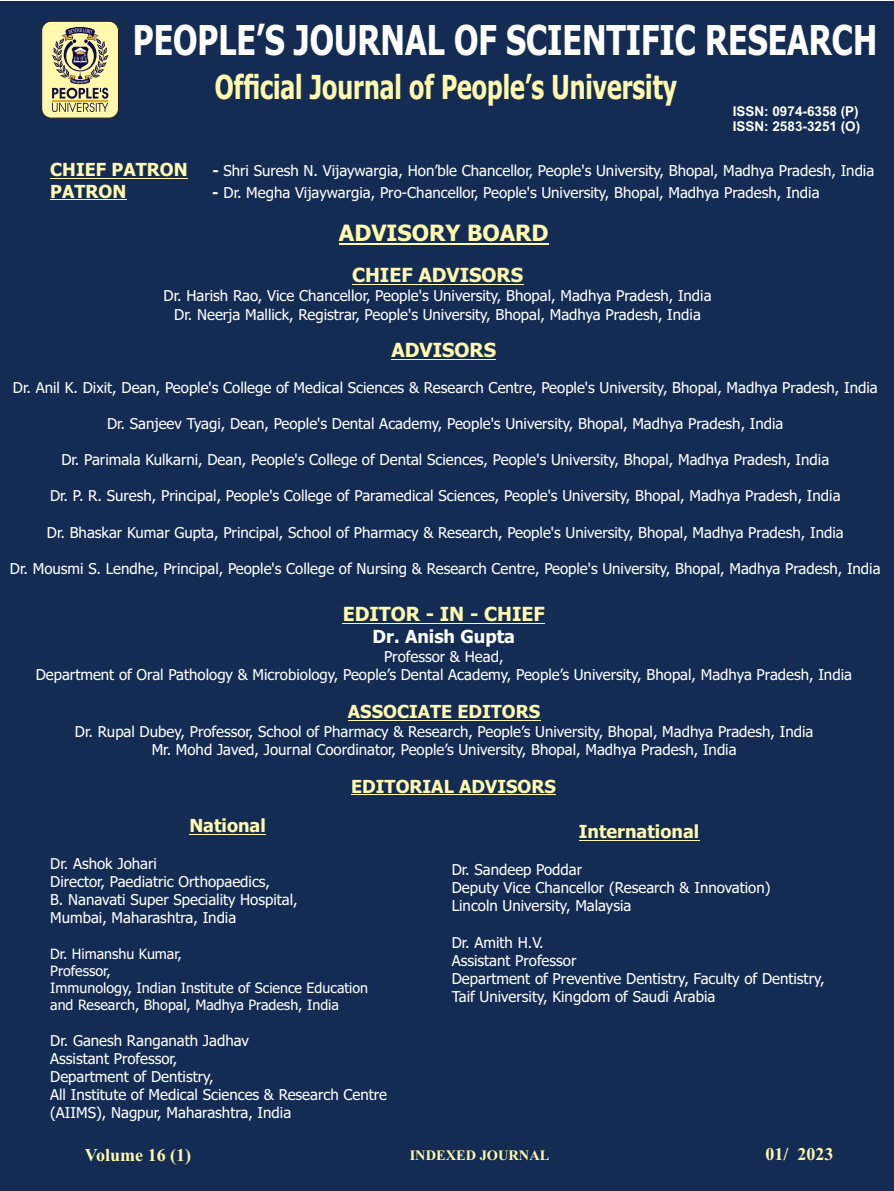
<style>
.page{position:relative;width:894px;height:1191px;background:#fff}
.page>*{position:absolute;margin:0;border:0;box-sizing:border-box;transform-origin:0 0}
.t1{font:700 41.25px "Tahoma";color:#fff;scale:.77 1}
.t2{font:700 33.15px "Tahoma";color:#fff9ae;scale:.74 1}
.t3{font:700 22.5px "Tahoma";color:#fff9ae}
.t4{font:700 19.5px "Tahoma";color:#fff9ae}
.t5{font:700 18px "Tahoma";color:#fff9ae}
.t6{font:700 18px "Times New Roman";color:#fff9ae}
.t7{font:700 18px "Tahoma";color:#fff}
.t8{font:15px/18.1px "Tahoma";color:#fff}
.t9{font:700 14.4px "Times New Roman";color:#fff9ae}
.t10{font:14.25px/17.2px "Tahoma";color:#fff}
.t11{font:700 13.5px/15.1px "Arial";color:#fff}
.s1{font-weight:700}
</style>
<div class="page">
<div style="left:0;top:1px;width:893px;height:1190px;background:#142c53"></div>
<hr style="left:50px;top:178px;width:137px;height:1px;background:#fff9ae">
<hr style="left:50px;top:199px;width:76px;height:1px;background:#fff9ae">
<hr style="left:348px;top:720px;width:192px;height:1px;background:#fff9ae">
<hr style="left:342px;top:622px;width:203px;height:1px;background:#fff9ae">
<hr style="left:351px;top:794px;width:204px;height:1px;background:#fff9ae">
<hr style="left:189px;top:833px;width:77px;height:1px;background:#fff9ae">
<hr style="left:578px;top:840px;width:121px;height:1px;background:#fff9ae">
<div style="left:41px;top:21px;width:78px;height:97px;background:#fff9ae;border:1px solid #231f20;border-radius:9px"></div>
<svg style="left:52px;top:27px;width:56px;height:85px"></svg>
<hr style="left:52px;top:100px;width:55px;height:2px;background:#e0ab26">
<hr style="left:352px;top:284px;width:171px;height:1px;background:#fff9ae">
<hr style="left:339px;top:243px;width:209px;height:1px;background:#fff9ae">
<hr style="left:391px;top:359px;width:105px;height:1px;background:#fff9ae">
<h1 class="t1" style="left:133px;top:24px;width:967px">PEOPLE’S JOURNAL OF SCIENTIFIC RESEARCH</h1>
<h2 class="t2" style="left:215px;top:74px;width:626px">Official Journal of People’s University</h2>
<p class="t11" style="left:732px;top:104px;width:129px">ISSN: 0974-6358 (P)<br>ISSN: 2583-3251 (O)</p>
<p class="t5" style="left:50px;top:162px;width:139px">CHIEF PATRON</p>
<p class="t8" style="left:212px;top:163px;width:663px"><span class="s1">-</span> Shri Suresh N. Vijaywargia, Hon’ble Chancellor, People's University, Bhopal, Madhya Pradesh, India</p>
<p class="t5" style="left:50px;top:184px;width:77px">PATRON</p>
<p class="t8" style="left:212px;top:184px;width:608px"><span class="s1">-</span> Dr. Megha Vijaywargia, Pro-Chancellor, People's University, Bhopal, Madhya Pradesh, India</p>
<h3 class="t3" style="left:339px;top:224px;width:211px">ADVISORY BOARD</h3>
<h3 class="t4" style="left:352px;top:267px;width:172px">CHIEF ADVISORS</h3>
<p class="t8" style="left:163px;top:288px;width:549px;text-align:center">Dr. Harish Rao, Vice Chancellor, People's University, Bhopal, Madhya Pradesh, India<br>Dr. Neerja Mallick, Registrar, People's University, Bhopal, Madhya Pradesh, India</p>
<h3 class="t4" style="left:391px;top:342px;width:106px">ADVISORS</h3>
<p class="t8" style="left:13px;top:379px;width:866px">Dr. Anil K. Dixit, Dean, People's College of Medical Sciences &amp; Research Centre, People's University, Bhopal, Madhya Pradesh, India</p>
<p class="t8" style="left:107px;top:416px;width:677px">Dr. Sanjeev Tyagi, Dean, People's Dental Academy, People's University, Bhopal, Madhya Pradesh, India</p>
<p class="t8" style="left:61px;top:452px;width:769px">Dr. Parimala Kulkarni, Dean, People's College of Dental Sciences, People's University, Bhopal, Madhya Pradesh, India</p>
<p class="t8" style="left:50px;top:488px;width:791px">Dr. P. R. Suresh, Principal, People's College of Paramedical Sciences, People's University, Bhopal, Madhya Pradesh, India</p>
<p class="t8" style="left:47px;top:524px;width:798px">Dr. Bhaskar Kumar Gupta, Principal, School of Pharmacy &amp; Research, People's University, Bhopal, Madhya Pradesh, India</p>
<p class="t8" style="left:10px;top:560px;width:871px">Dr. Mousmi S. Lendhe, Principal, People's College of Nursing &amp; Research Centre, People's University, Bhopal, Madhya Pradesh, India</p>
<h3 class="t4" style="left:342px;top:606px;width:204px">EDITOR - IN - CHIEF</h3>
<p class="t7" style="left:372px;top:629px;width:144px">Dr. Anish Gupta</p>
<p class="t8" style="left:36px;top:648px;width:817px;text-align:center">Professor &amp; Head,<br>Department of Oral Pathology &amp; Microbiology, People’s Dental Academy, People’s University, Bhopal, Madhya Pradesh, India</p>
<p class="t5" style="left:348px;top:704px;width:194px">ASSOCIATE EDITORS</p>
<p class="t8" style="left:75px;top:723px;width:739px;text-align:center">Dr. Rupal Dubey, Professor, School of Pharmacy &amp; Research, People’s University, Bhopal, Madhya Pradesh, India<br>Mr. Mohd Javed, Journal Coordinator, People’s University, Bhopal, Madhya Pradesh, India</p>
<p class="t5" style="left:351px;top:779px;width:206px">EDITORIAL ADVISORS</p>
<p class="t5" style="left:189px;top:818px;width:78px">National</p>
<p class="t8" style="left:50px;top:855px;width:249px">Dr. Ashok Johari<br>Director, Paediatric Orthopaedics,<br>B. Nanavati Super Speciality Hospital,<br>Mumbai, Maharashtra, India</p>
<p class="t10" style="left:50px;top:946px;width:319px">Dr. Himanshu Kumar,<br>Professor,<br>Immunology, Indian Institute of Science Education and Research, Bhopal, Madhya Pradesh, India</p>
<p class="t8" style="left:50px;top:1032px;width:338px">Dr. Ganesh Ranganath Jadhav<br>Assistant Professor,<br>Department of Dentistry,<br>All Institute of Medical Sciences &amp; Research Centre (AIIMS), Nagpur, Maharashtra, India</p>
<p class="t5" style="left:578px;top:824px;width:122px">International</p>
<p class="t8" style="left:451px;top:862px;width:320px">Dr. Sandeep Poddar<br>Deputy Vice Chancellor (Research &amp; Innovation)<br>Lincoln University, Malaysia</p>
<p class="t8" style="left:451px;top:934px;width:374px">Dr. Amith H.V.<br>Assistant Professor<br>Department of Preventive Dentistry, Faculty of Dentistry, Taif University, Kingdom of Saudi Arabia</p>
<p class="t6" style="left:85px;top:1148px;width:108px">Volume 16 (1)</p>
<p class="t9" style="left:409px;top:1150px;width:141px">INDEXED JOURNAL</p>
<p class="t6" style="left:765px;top:1148px;width:70px">01/ 2023</p>
</div>
